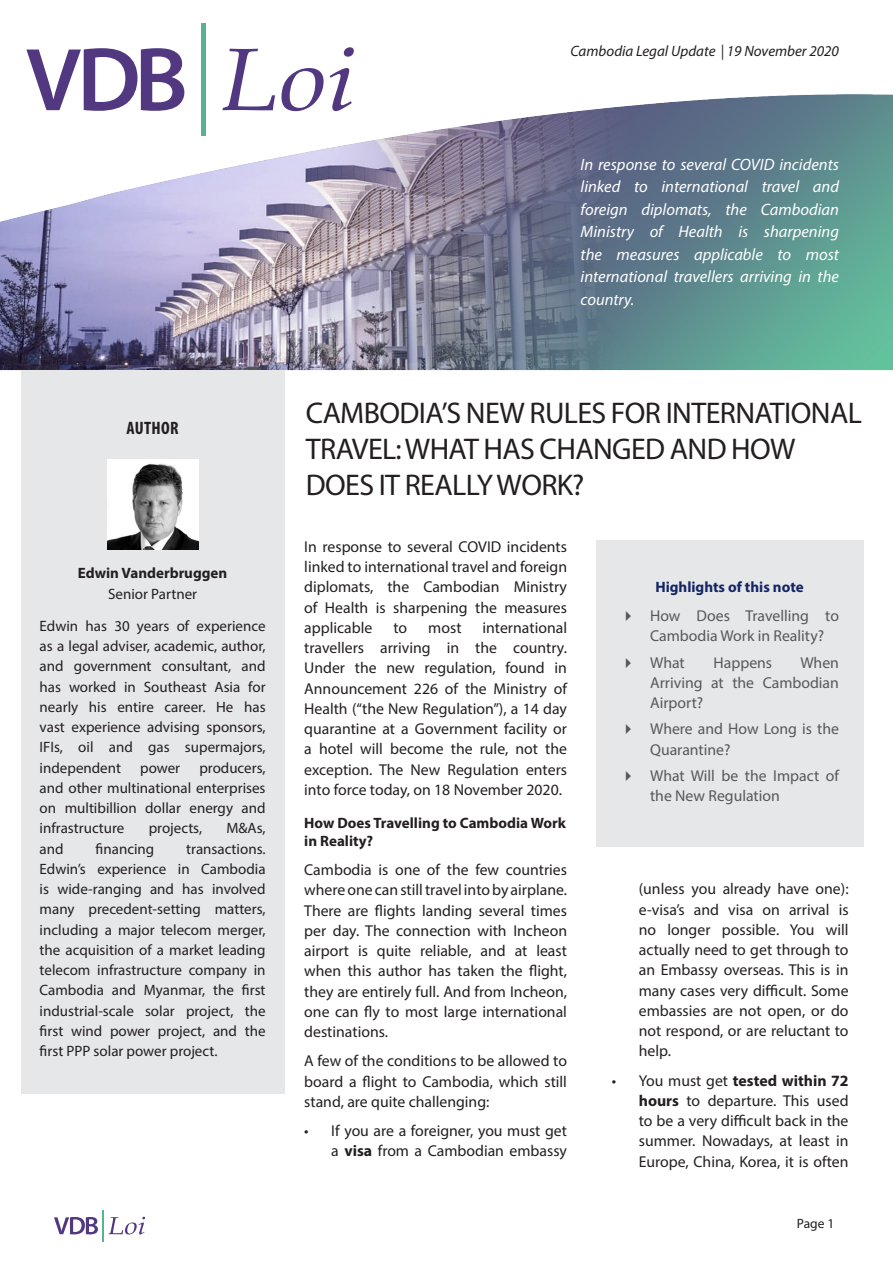
<style>
.page{position:relative;width:893px;height:1263px;background:#fff}
.page>*{position:absolute;margin:0;border:0;box-sizing:border-box;transform-origin:0 0}
.t1{font:30px/36px "Myriad Pro";letter-spacing:-.02em;color:#231f20}
.t2{font:700 condensed 18px "Myriad Pro";letter-spacing:.02em;color:#231f20}
.t3{font:italic 16.5px/22.5px "Myriad Pro";color:#fff;text-align:justify}
.Normal_Para{font:15.75px/20.2px "Myriad Pro";color:#231f20;text-align:justify}
.t4{font:15.75px/20.2px "Myriad Pro";color:#57585a}
.Normal_Para-2{font:15px/20.2px "Myriad Pro";color:#231f20;text-align:justify}
.header_1{font:700 15px/18px "Myriad Pro";color:#231f20}
.t5{font:italic 15px "Myriad Pro";color:#231f20}
.Highlights_Title{font:700 15px "Myriad Pro";color:#132565}
.t6{font:13.5px "Myriad Pro";color:#231f20}
.s1{font-weight:700}
</style>
<div class="page">
<svg style="left:54px;top:1217px;width:44px;height:17px"></svg>
<hr style="left:103px;top:1210px;width:1px;height:31px;background:#59b390">
<svg style="left:109px;top:1217px;width:36px;height:17px"></svg>
<img style="left:0;top:48px;width:893px;height:339px">
<div style="left:596px;top:540px;width:268px;height:306px;background:#e6e7e9"></div>
<svg style="left:26px;top:48px;width:158px;height:63px"></svg>
<div style="left:201px;top:23px;width:5px;height:112px;background:#59b390"></div>
<svg style="left:223px;top:49px;width:52px;height:61px"></svg>
<svg style="left:281px;top:68px;width:43px;height:43px"></svg>
<svg style="left:330px;top:47px;width:24px;height:64px"></svg>
<div style="left:21px;top:370px;width:263px;height:724px;background:#e6e7e9"></div>
<img style="left:107px;top:459px;width:91px;height:91px">
<p class="t5" style="left:570px;top:41px;width:270px">Cambodia Legal Update | 19 November 2020</p>
<p class="t2" style="left:126px;top:417px;width:54px">AUTHOR</p>
<p class="header_1" style="left:78px;top:564px;width:151px">Edwin Vanderbruggen</p>
<p class="Normal_Para-2" style="left:108px;top:584px;width:90px">Senior Partner</p>
<p class="Normal_Para-2" style="left:40px;top:615px;width:227px">Edwin has 30 years of experience as a legal adviser, academic, author, and government consultant, and has worked in Southeast Asia for nearly his entire career. He has vast experience advising sponsors, IFIs, oil and gas supermajors, independent</p>
<p class="Normal_Para-2" style="left:40px;top:757px;width:227px;text-indent:160px">producers, and other multinational enterprises on multibillion dollar energy and infrastructure</p>
<p class="Normal_Para-2" style="left:140px;top:757px;width:41px">power</p>
<p class="Normal_Para-2" style="left:149px;top:818px;width:55px">projects,</p>
<p class="Normal_Para-2" style="left:226px;top:818px;width:41px">M&amp;As,</p>
<p class="Normal_Para-2" style="left:40px;top:838px;width:26px">and</p>
<p class="Normal_Para-2" style="left:96px;top:838px;width:60px">financing</p>
<p class="Normal_Para-2" style="left:40px;top:838px;width:227px;text-indent:147px">transactions.<br>Edwin’s experience in Cambodia is wide-ranging and has involved many precedent-setting matters, including a major telecom merger, the acquisition of a market leading telecom infrastructure company in Cambodia and Myanmar, the first industrial-scale solar project, the first wind power project, and the first PPP solar power project.</p>
<p class="t3" style="left:580px;top:153px;width:260px">In response to several COVID incidents linked to international travel and foreign diplomats, the Cambodian Ministry of Health is sharpening the measures applicable to most international travellers arriving in the country.</p>
<p class="t1" style="left:306px;top:394px;width:558px">CAMBODIA’S NEW RULES FOR INTERNATIONAL<br>TRAVEL: WHAT HAS CHANGED AND HOW<br>DOES IT REALLY WORK?</p>
<p class="Normal_Para" style="left:304px;top:536px;width:264px">In response to several COVID incidents linked to international travel and foreign diplomats, the Cambodian Ministry of Health is sharpening the measures applicable</p>
<p class="Normal_Para" style="left:304px;top:617px;width:264px;text-indent:178px">international travellers arriving in the country.<br>Under the new regulation, found in Announcement 226 of the Ministry of Health (“the New Regulation”), a 14 day quarantine at a Government facility or a hotel will become the rule, not the exception. The New Regulation enters into force today, on 18 November 2020.</p>
<p class="header_1" style="left:304px;top:813px;width:263px">How Does Travelling to Cambodia Work in Reality?</p>
<p class="Normal_Para" style="left:304px;top:859px;width:264px">Cambodia is one of the few countries where one can still travel into by airplane.<br>There are flights landing several times per day. The connection with Incheon airport is quite reliable, and at least when this author has taken the flight, they are entirely full. And from Incheon, one can fly to most large international destinations.</p>
<p class="Normal_Para" style="left:304px;top:1051px;width:264px">A few of the conditions to be allowed to board a flight to Cambodia, which still stand, are quite challenging:</p>
<p class="Normal_Para" style="left:304px;top:1120px;width:264px;text-align:right">• If you are a foreigner, you must get a <span class="s1">visa</span> from a Cambodian embassy</p>
<p class="Normal_Para" style="left:393px;top:617px;width:15px">to</p>
<p class="Normal_Para" style="left:428px;top:617px;width:35px">most</p>
<p class="Highlights_Title" style="left:655px;top:577px;width:150px">Highlights of this note</p>
<p class="t4" style="left:650px;top:605px;width:190px">How Does Travelling to<br>Cambodia Work in Reality?</p>
<p class="t4" style="left:650px;top:652px;width:36px">What</p>
<p class="t4" style="left:713px;top:652px;width:60px">Happens</p>
<p class="t4" style="left:650px;top:652px;width:190px;text-align:justify;text-indent:150px">When Arriving at the Cambodian Airport?</p>
<p class="t4" style="left:650px;top:719px;width:190px">Where and How Long is the<br>Quarantine?</p>
<p class="t4" style="left:650px;top:765px;width:190px">What Will be the Impact of the New Regulation</p>
<p class="Normal_Para" style="left:639px;top:879px;width:211px">(unless you already have one): e-visa’s and visa on arrival is no longer possible. You will actually need to get through to an Embassy overseas. This is in many cases very difficult. Some embassies are not open, or do not respond, or are reluctant to help.</p>
<p class="Normal_Para" style="left:639px;top:1070px;width:211px;text-indent:-27px">• You must get <span class="s1">tested within 72 hours</span> to departure. This used to be a very difficult back in the summer. Nowadays, at least in Europe, China, Korea, it is often</p>
<p class="t6" style="left:797px;top:1215px;width:39px">Page 1</p>
</div>
